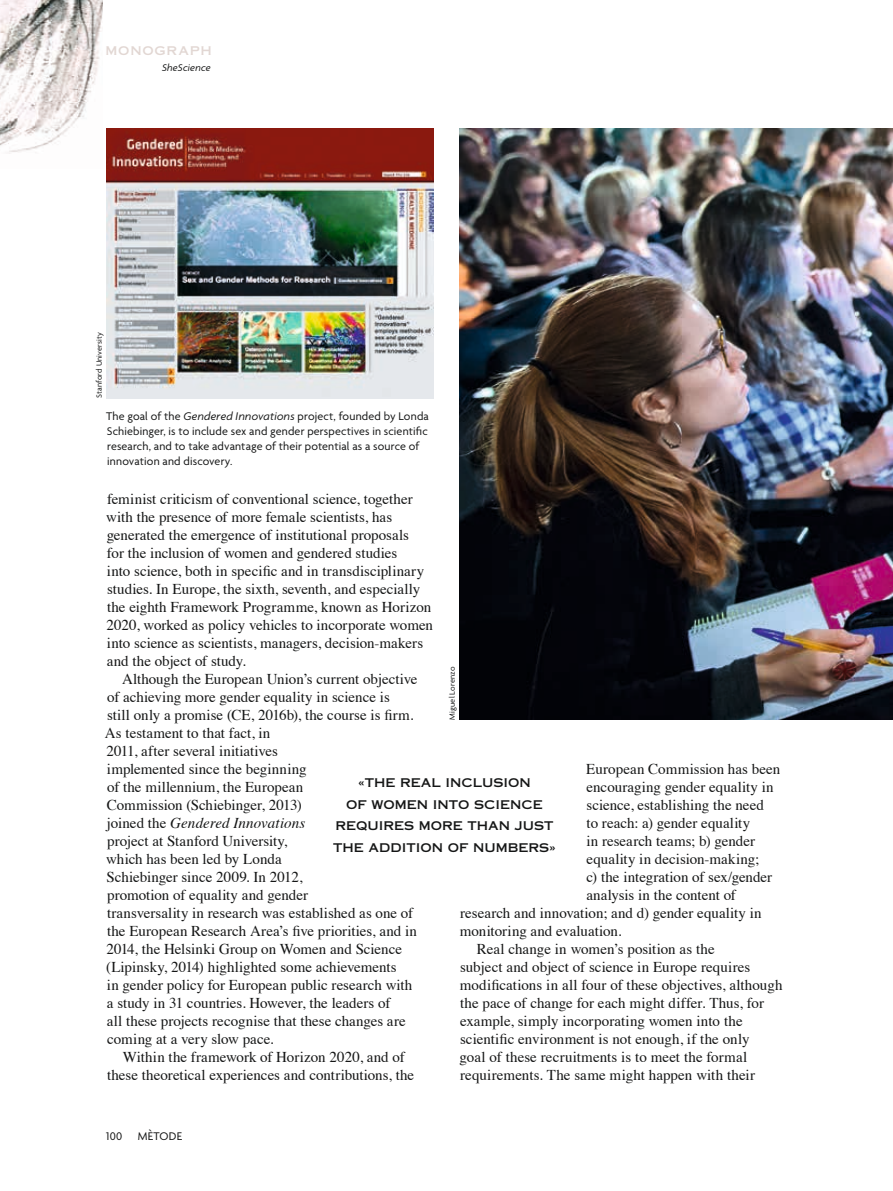
<style>
.page{position:relative;width:893px;height:1191px;background:#fff}
.page>*{position:absolute;margin:0;border:0;box-sizing:border-box;transform-origin:0 0}
.t1{font:15px/18px "Times";color:#151616}
.t2{font:12px/15px "Agenda";letter-spacing:.015em;color:#151616}
.t3{font:12px/21.8px "Copperplate Thirty One AB";color:#151616;text-align:center}
.t4{font:12px "Copperplate Thirty One AB";letter-spacing:.06em;color:#e2d7d3}
.t5{font:italic 10.5px "Agenda";letter-spacing:.015em;color:#151616}
.t6{font:8.25px "Agenda";letter-spacing:.02em;color:#151616}
.s1{font-style:italic}
</style>
<div class="page">
<img style="left:0;top:0;width:102px;height:154px">
<img style="left:106px;top:129px;width:328px;height:269px">
<img style="left:459px;top:129px;width:434px;height:591px">
<p class="t4" style="left:106px;top:44px;width:108px">MONOGRAPH</p>
<p class="t5" style="left:162px;top:61px;width:50px">SheScience</p>
<p class="t6" style="left:94px;top:398px;width:68px;rotate:-90deg">Stanford University</p>
<p class="t2" style="left:106px;top:408px;width:324px">The goal of the <span class="s1">Gendered Innovations</span> project, founded by Londa Schiebinger, is to include sex and gender perspectives in scientific research, and to take advantage of their potential as a source of innovation and discovery.</p>
<p class="t1" style="left:106px;top:488px;width:328px">feminist criticism of conventional science, together with the presence of more female scientists, has generated the emergence of institutional proposals<br>for the inclusion of women and gendered studies<br>into science, both in specific and in transdisciplinary studies. In Europe, the sixth, seventh, and especially the eighth Framework Programme, known as Horizon 2020, worked as policy vehicles to incorporate women into science as scientists, managers, decision-makers and the object of study.</p>
<p class="t1" style="left:105px;top:668px;width:314px;text-indent:17px">Although the European Union’s current objective of achieving more gender equality in science is<br>still only a promise (CE, 2016b), the course is firm.<br>As testament to that fact, in<br>2011, after several initiatives<br>implemented since the beginning<br>of the millennium, the European<br>Commission (Schiebinger, 2013)<br>joined the <span class="s1">Gendered Innovations<br></span>project at Stanford University,<br>which has been led by Londa<br>Schiebinger since 2009. In 2012,<br>promotion of equality and gender<br>transversality in research was established as one of the European Research Area’s five priorities, and in 2014, the Helsinki Group on Women and Science (Lipinsky, 2014) highlighted some achievements<br>in gender policy for European public research with a study in 31 countries. However, the leaders of<br>all these projects recognise that these changes are coming at a very slow pace.</p>
<p class="t1" style="left:107px;top:1046px;width:309px;text-align:center">Within the framework of Horizon 2020, and of these theoretical experiences and contributions, the</p>
<p class="t6" style="left:447px;top:720px;width:54px;rotate:-90deg">Miguel Lorenzo</p>
<p class="t1" style="left:586px;top:758px;width:196px">European Commission has been</p>
<p class="t1" style="left:587px;top:776px;width:189px">encouraging gender equality in</p>
<p class="t1" style="left:587px;top:794px;width:179px">science, establishing the need</p>
<p class="t1" style="left:586px;top:812px;width:165px">to reach: a) gender equality</p>
<p class="t1" style="left:586px;top:830px;width:170px">in research teams; b) gender</p>
<p class="t1" style="left:587px;top:848px;width:174px">equality in decision-making;</p>
<p class="t1" style="left:587px;top:866px;width:187px">c) the integration of sex/gender</p>
<p class="t1" style="left:586px;top:884px;width:151px">analysis in the content of</p>
<p class="t1" style="left:460px;top:902px;width:303px">research and innovation; and d) gender equality in</p>
<p class="t1" style="left:460px;top:920px;width:163px">monitoring and evaluation.</p>
<p class="t1" style="left:477px;top:938px;width:239px">Real change in women’s position as the</p>
<p class="t1" style="left:460px;top:956px;width:292px">subject and object of science in Europe requires</p>
<p class="t1" style="left:460px;top:974px;width:324px">modifications in all four of these objectives, although</p>
<p class="t1" style="left:460px;top:992px;width:306px">the pace of change for each might differ. Thus, for</p>
<p class="t1" style="left:460px;top:1010px;width:284px">example, simply incorporating women into the</p>
<p class="t1" style="left:460px;top:1028px;width:291px">scientific environment is not enough, if the only</p>
<p class="t1" style="left:460px;top:1046px;width:289px">goal of these recruitments is to meet the formal</p>
<p class="t1" style="left:460px;top:1064px;width:297px">requirements. The same might happen with their</p>
<p class="t3" style="left:333px;top:771px;width:224px">«THE REAL INCLUSION<br>OF WOMEN INTO SCIENCE<br>REQUIRES MORE THAN JUST<br>THE ADDITION OF NUMBERS»</p>
<p class="t2" style="left:106px;top:1128px;width:18px">100</p>
<p class="t2" style="left:138px;top:1128px;width:46px">MÈTODE</p>
</div>
